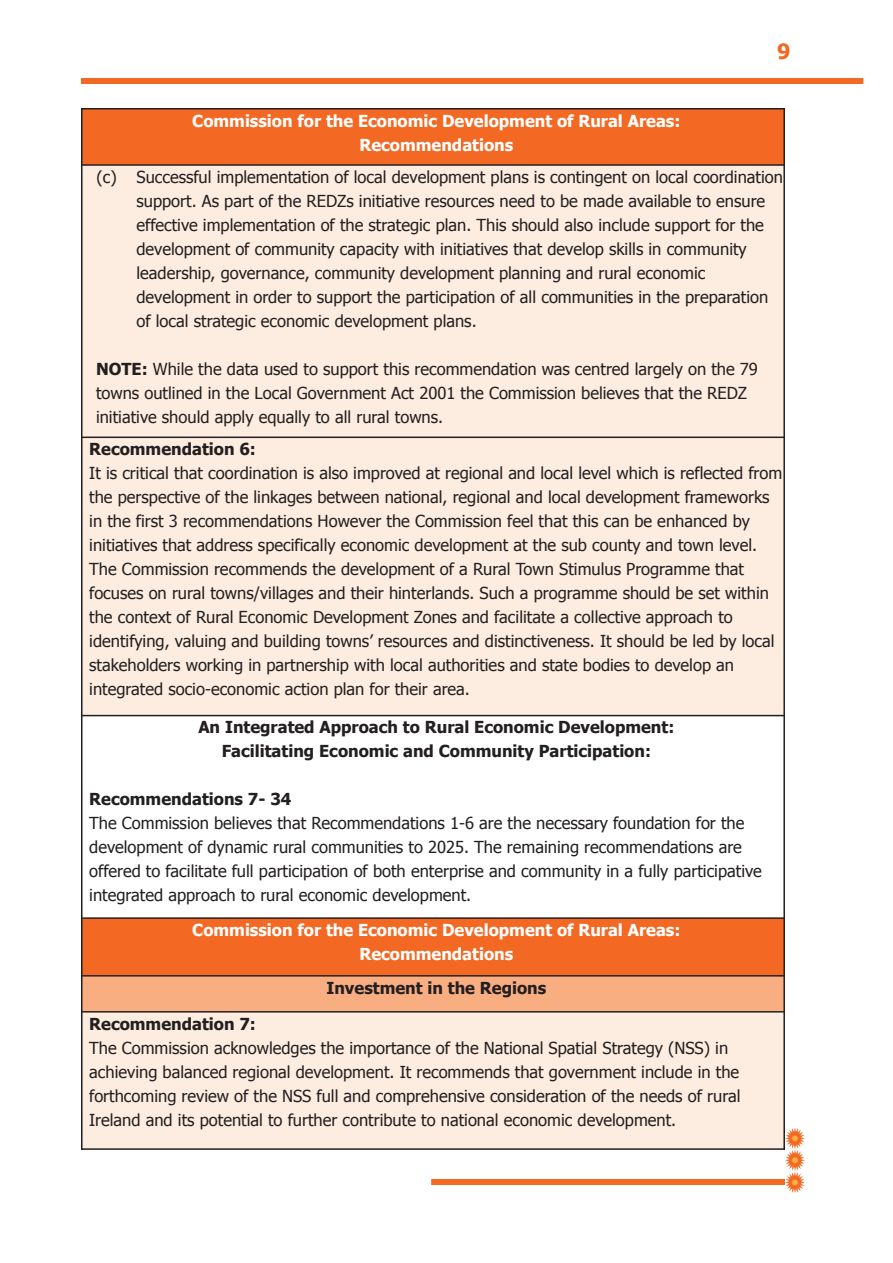
<style>
.page{position:relative;width:893px;height:1263px;background:#fff}
.page>*{position:absolute;margin:0;border:0;box-sizing:border-box;transform-origin:0 0}
.t1{font:700 21px "Tahoma";color:#f36822}
.t2{font:16.5px/24px "Tahoma";color:#231f20}
.t3{font:700 16.5px/24px "Tahoma";color:#231f20;text-align:center}
.t4{font:700 16.5px/24px "Tahoma";color:#fff;text-align:center}
.s1{font-weight:700}
</style>
<div class="page">
<div style="left:81px;top:78px;width:782px;height:6px;background:#f36822"></div>
<div style="left:431px;top:1179px;width:354px;height:6px;background:#f36822"></div>
<svg style="left:785px;top:1127px;width:20px;height:66px"></svg>
<div style="left:81px;top:108px;width:703px;height:57px;background:#f36822"></div>
<div style="left:81px;top:165px;width:703px;height:272px;background:#fdede0"></div>
<div style="left:81px;top:437px;width:703px;height:279px;background:#fdede0"></div>
<div style="left:81px;top:918px;width:703px;height:58px;background:#f36822"></div>
<div style="left:81px;top:976px;width:703px;height:36px;background:#f9ae81"></div>
<div style="left:81px;top:1012px;width:703px;height:138px;background:#fdede0"></div>
<hr style="left:81px;top:108px;width:1px;height:1042px;background:#231f20">
<hr style="left:783px;top:108px;width:2px;height:1042px;background:#231f20">
<hr style="left:81px;top:108px;width:704px;height:2px;background:#231f20">
<hr style="left:81px;top:164px;width:704px;height:2px;background:#231f20">
<hr style="left:81px;top:437px;width:704px;height:1px;background:#231f20">
<hr style="left:81px;top:715px;width:704px;height:1px;background:#231f20">
<hr style="left:81px;top:917px;width:704px;height:2px;background:#231f20">
<hr style="left:81px;top:975px;width:704px;height:1px;background:#231f20">
<hr style="left:81px;top:1011px;width:704px;height:1px;background:#231f20">
<hr style="left:81px;top:1148px;width:704px;height:2px;background:#231f20">
<p class="t1" style="left:777px;top:38px;width:15px">9</p>
<p class="t4" style="left:192px;top:108px;width:490px">Commission for the Economic Development of Rural Areas:<br>Recommendations</p>
<p class="t2" style="left:136px;top:164px;width:648px;text-indent:-40px">(c) Successful implementation of local development plans is contingent on local coordination support. As part of the REDZs initiative resources need to be made available to ensure effective implementation of the strategic plan. This should also include support for the development of community capacity with initiatives that develop skills in community leadership, governance, community development planning and rural economic development in order to support the participation of all communities in the preparation of local strategic economic development plans.</p>
<p class="t2" style="left:96px;top:356px;width:663px"><span class="s1">NOTE:</span> While the data used to support this recommendation was centred largely on the 79 towns outlined in the Local Government Act 2001 the Commission believes that the REDZ initiative should apply equally to all rural towns.</p>
<p class="t3" style="left:89px;top:437px;width:168px">Recommendation 6:</p>
<p class="t2" style="left:89px;top:461px;width:694px">It is critical that coordination is also improved at regional and local level which is reflected from the perspective of the linkages between national, regional and local development frameworks in the first 3 recommendations However the Commission feel that this can be enhanced by initiatives that address specifically economic development at the sub county and town level.<br>The Commission recommends the development of a Rural Town Stimulus Programme that focuses on rural towns/villages and their hinterlands. Such a programme should be set within the context of Rural Economic Development Zones and facilitate a collective approach to identifying, valuing and building towns’ resources and distinctiveness. It should be led by local stakeholders working in partnership with local authorities and state bodies to develop an integrated socio-economic action plan for their area.</p>
<p class="t3" style="left:198px;top:715px;width:477px">An Integrated Approach to Rural Economic Development:<br>Facilitating Economic and Community Participation:</p>
<p class="t3" style="left:89px;top:787px;width:204px">Recommendations 7- 34</p>
<p class="t2" style="left:89px;top:811px;width:674px">The Commission believes that Recommendations 1-6 are the necessary foundation for the development of dynamic rural communities to 2025. The remaining recommendations are offered to facilitate full participation of both enterprise and community in a fully participative integrated approach to rural economic development.</p>
<p class="t4" style="left:192px;top:917px;width:490px">Commission for the Economic Development of Rural Areas:<br>Recommendations</p>
<p class="t3" style="left:326px;top:975px;width:221px">Investment in the Regions</p>
<p class="t3" style="left:89px;top:1011px;width:168px">Recommendation 7:</p>
<p class="t2" style="left:89px;top:1035px;width:653px">The Commission acknowledges the importance of the National Spatial Strategy (NSS) in achieving balanced regional development. It recommends that government include in the forthcoming review of the NSS full and comprehensive consideration of the needs of rural Ireland and its potential to further contribute to national economic development.</p>
</div>
